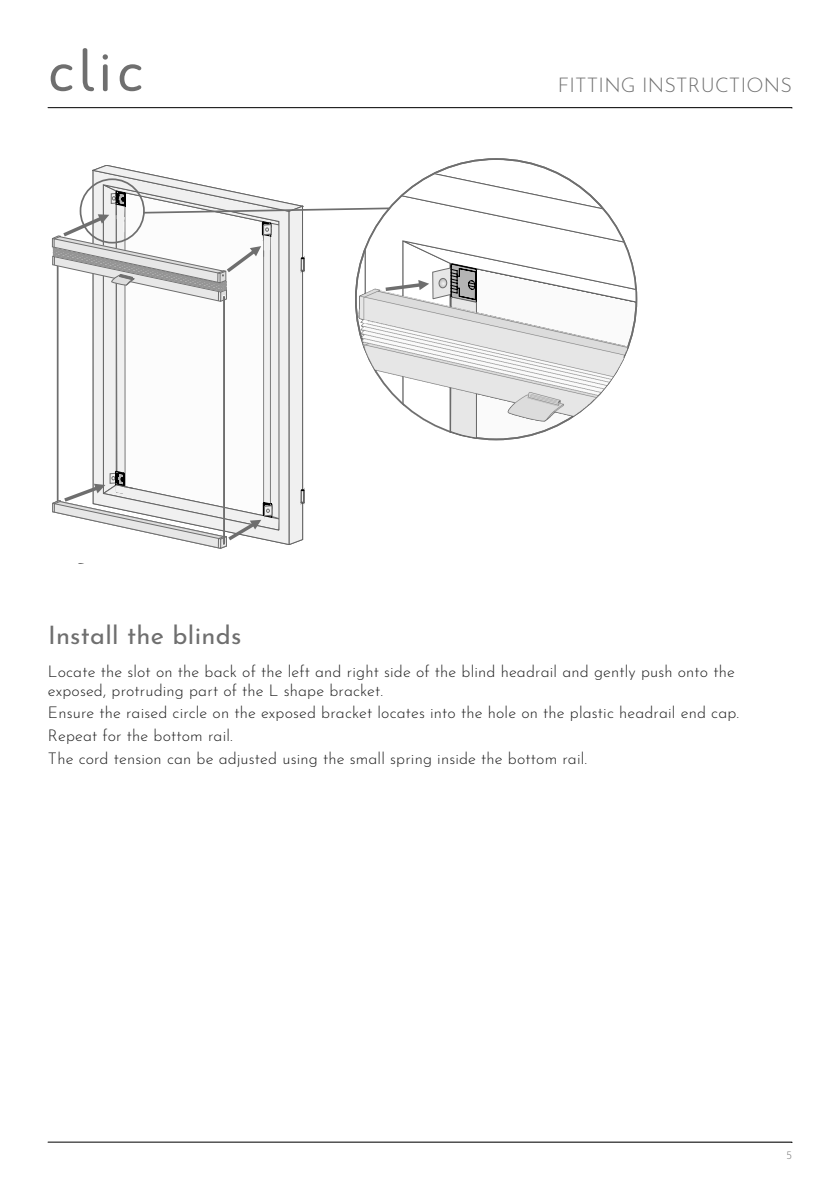
<style>
.page{position:relative;width:840px;height:1191px;background:#fff}
.page>*{position:absolute;margin:0;border:0;box-sizing:border-box;transform-origin:0 0}
.t1{font:51px "Robaga Rounded";color:#6f6f6f}
.t2{font:25.4px "Josefin Sans";letter-spacing:.01em;color:#6f6f6f}
.t3{font:300 20px "Josefin Sans";letter-spacing:.01em;color:#6f6f6f}
.t4{font:300 16px/22.6px "Josefin Sans";letter-spacing:.01em;color:#1d1d1d}
.t5{font:300 11.4px "Josefin Sans";color:#6f6f6f}
</style>
<div class="page">
<svg style="left:48px;top:108px;width:743px;height:1px"></svg>
<svg style="left:48px;top:1142px;width:743px;height:1px"></svg>
<svg style="left:52px;top:158px;width:584px;height:391px"></svg>
<h1 class="t1" style="left:48px;top:48px;width:97px">clic</h1>
<p class="t3" style="left:557px;top:77px;width:235px">FITTING INSTRUCTIONS</p>
<h2 class="t2" style="left:48px;top:624px;width:195px">Install the blinds</h2>
<p class="t4" style="left:48px;top:664px;width:688px;line-height:18.4px">Locate the slot on the back of the left and right side of the blind headrail and gently push onto the exposed, protruding part of the L shape bracket.</p>
<p class="t4" style="left:48px;top:703px;width:692px">Ensure the raised circle on the exposed bracket locates into the hole on the plastic headrail end cap.<br>Repeat for the bottom rail.<br>The cord tension can be adjusted using the small spring inside the bottom rail.</p>
<p class="t5" style="left:785px;top:1150px;width:7px">5</p>
</div>
